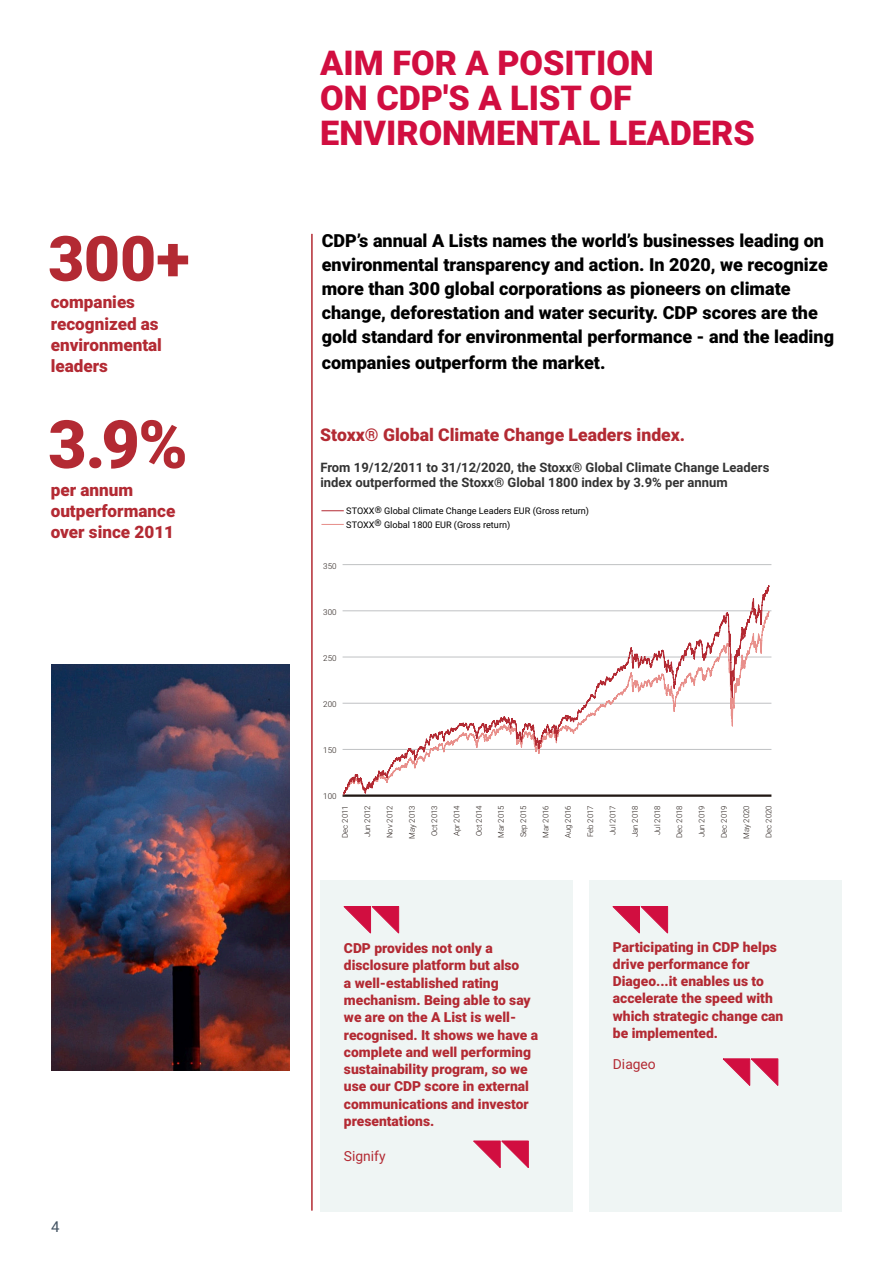
<style>
.page{position:relative;width:893px;height:1263px;background:#fff}
.page>*{position:absolute;margin:0;border:0;box-sizing:border-box;transform-origin:0 0}
.t1{font:900 66.6px "Roboto";color:#b32a33}
.t2{font:900 62.55px "Roboto";color:#b32a33}
.Paragraph_Style1{font:900 34.2px/35.1px "Roboto";color:#d10e40}
.t3{font:900 18px/24.3px "Roboto";color:#000}
.t4{font:900 17.55px "Roboto";color:#b32a33}
.t5{font:900 17.1px/21.3px "Roboto";color:#b32a33}
.Paragraph_Style1-2{font:15px "Roboto";color:#425261}
.t6{font:900 13.8px/17.2px "Roboto";color:#b32a33}
.t7{font:13.8px "Roboto";color:#b32a33}
.Legende{font:700 13.05px "Roboto";color:#333}
.Legende-2{font:9.15px "Roboto";color:#000}
.t8{font:300 8.1px "Roboto";color:#211814}
.t9{font:300 7.8px "Roboto";color:#211814}
</style>
<div class="page">
<div style="left:320px;top:880px;width:253px;height:332px;background:#eff5f4"></div>
<div style="left:590px;top:880px;width:252px;height:332px;background:#eff5f4"></div>
<svg style="left:344px;top:906px;width:55px;height:27px"></svg>
<svg style="left:613px;top:906px;width:55px;height:27px"></svg>
<svg style="left:474px;top:1141px;width:54px;height:26px"></svg>
<svg style="left:723px;top:1059px;width:55px;height:26px"></svg>
<svg style="left:321px;top:510px;width:23px;height:1px"></svg>
<svg style="left:321px;top:524px;width:23px;height:1px"></svg>
<hr style="left:343px;top:564px;width:428px;height:1px;background:#bfc1c3">
<hr style="left:343px;top:794px;width:428px;height:3px;background:#211814">
<svg style="left:343px;top:585px;width:428px;height:211px"></svg>
<hr style="left:312px;top:234px;width:1px;height:976px;background:#b32a33">
<img style="left:51px;top:664px;width:238px;height:406px">
<p class="t2" style="left:48px;top:215px;width:143px">300+</p>
<p class="t5" style="left:51px;top:291px;width:113px">companies recognized as environmental leaders</p>
<p class="t1" style="left:48px;top:398px;width:141px">3.9%</p>
<p class="t5" style="left:51px;top:478px;width:126px">per annum outperformance over since 2011</p>
<p class="Paragraph_Style1-2" style="left:51px;top:1216px;width:10px">4</p>
<p class="Paragraph_Style1" style="left:320px;top:44px;width:436px">AIM FOR A POSITION<br>ON CDP'S A LIST OF<br>ENVIRONMENTAL LEADERS</p>
<p class="t3" style="left:322px;top:228px;width:514px">CDP’s annual A Lists names the world’s businesses leading on environmental transparency and action. In 2020, we recognize more than 300 global corporations as pioneers on climate change, deforestation and water security. CDP scores are the gold standard for environmental performance - and the leading companies outperform the market.</p>
<p class="t4" style="left:320px;top:422px;width:366px">Stoxx® Global Climate Change Leaders index.</p>
<p class="Legende" style="left:320px;top:458px;width:450px">From 19/12/2011 to 31/12/2020, the Stoxx® Global Climate Change Leaders</p>
<p class="Legende" style="left:320px;top:474px;width:409px">index outperformed the Stoxx® Global 1800 index by 3.9% per annum</p>
<p class="Legende-2" style="left:346px;top:504px;width:244px">STOXX® Global Climate Change Leaders EUR (Gross return)</p>
<p class="Legende-2" style="left:346px;top:518px;width:165px">STOXX® Global 1800 EUR (Gross return)</p>
<p class="t8" style="left:323px;top:561px;width:15px">350</p>
<p class="t8" style="left:323px;top:607px;width:15px">300</p>
<p class="t8" style="left:323px;top:653px;width:15px">250</p>
<p class="t8" style="left:323px;top:698px;width:15px">200</p>
<p class="t8" style="left:323px;top:744px;width:15px">150</p>
<p class="t8" style="left:323px;top:790px;width:15px">100</p>
<p class="t9" style="left:340px;top:838px;width:34px;rotate:-90deg">Dec 2011</p>
<p class="t9" style="left:362px;top:837px;width:34px;rotate:-90deg">Jun 2012</p>
<p class="t9" style="left:384px;top:838px;width:34px;rotate:-90deg">Nov 2012</p>
<p class="t9" style="left:407px;top:839px;width:35px;rotate:-90deg">May 2013</p>
<p class="t9" style="left:429px;top:836px;width:33px;rotate:-90deg">Oct 2013</p>
<p class="t9" style="left:451px;top:836px;width:33px;rotate:-90deg">Apr 2014</p>
<p class="t9" style="left:473px;top:836px;width:33px;rotate:-90deg">Oct 2014</p>
<p class="t9" style="left:496px;top:838px;width:34px;rotate:-90deg">Mar 2015</p>
<p class="t9" style="left:518px;top:837px;width:34px;rotate:-90deg">Sep 2015</p>
<p class="t9" style="left:540px;top:838px;width:34px;rotate:-90deg">Mar 2016</p>
<p class="t9" style="left:563px;top:838px;width:34px;rotate:-90deg">Aug 2016</p>
<p class="t9" style="left:585px;top:837px;width:33px;rotate:-90deg">Feb 2017</p>
<p class="t9" style="left:607px;top:835px;width:31px;rotate:-90deg">Jul 2017</p>
<p class="t9" style="left:629px;top:837px;width:33px;rotate:-90deg">Jan 2018</p>
<p class="t9" style="left:652px;top:835px;width:31px;rotate:-90deg">Jul 2018</p>
<p class="t9" style="left:674px;top:838px;width:34px;rotate:-90deg">Dec 2018</p>
<p class="t9" style="left:696px;top:837px;width:34px;rotate:-90deg">Jun 2019</p>
<p class="t9" style="left:719px;top:838px;width:34px;rotate:-90deg">Dec 2019</p>
<p class="t9" style="left:741px;top:839px;width:35px;rotate:-90deg">May 2020</p>
<p class="t9" style="left:763px;top:838px;width:34px;rotate:-90deg">Dec 2020</p>
<p class="t6" style="left:344px;top:939px;width:196px">CDP provides not only a disclosure platform but also<br>a well-established rating mechanism. Being able to say we are on the A List is well&shy;recognised. It shows we have a complete and well performing sustainability program, so we use our CDP score in external communications and investor presentations.</p>
<p class="t7" style="left:344px;top:1146px;width:43px">Signify</p>
<p class="t6" style="left:613px;top:937px;width:165px">Participating in CDP helps drive performance for<br>Diageo...it enables us to</p>
<p class="t6" style="left:613px;top:989px;width:172px">accelerate the speed with which strategic change can be implemented.</p>
<p class="t7" style="left:613px;top:1055px;width:44px">Diageo</p>
</div>
